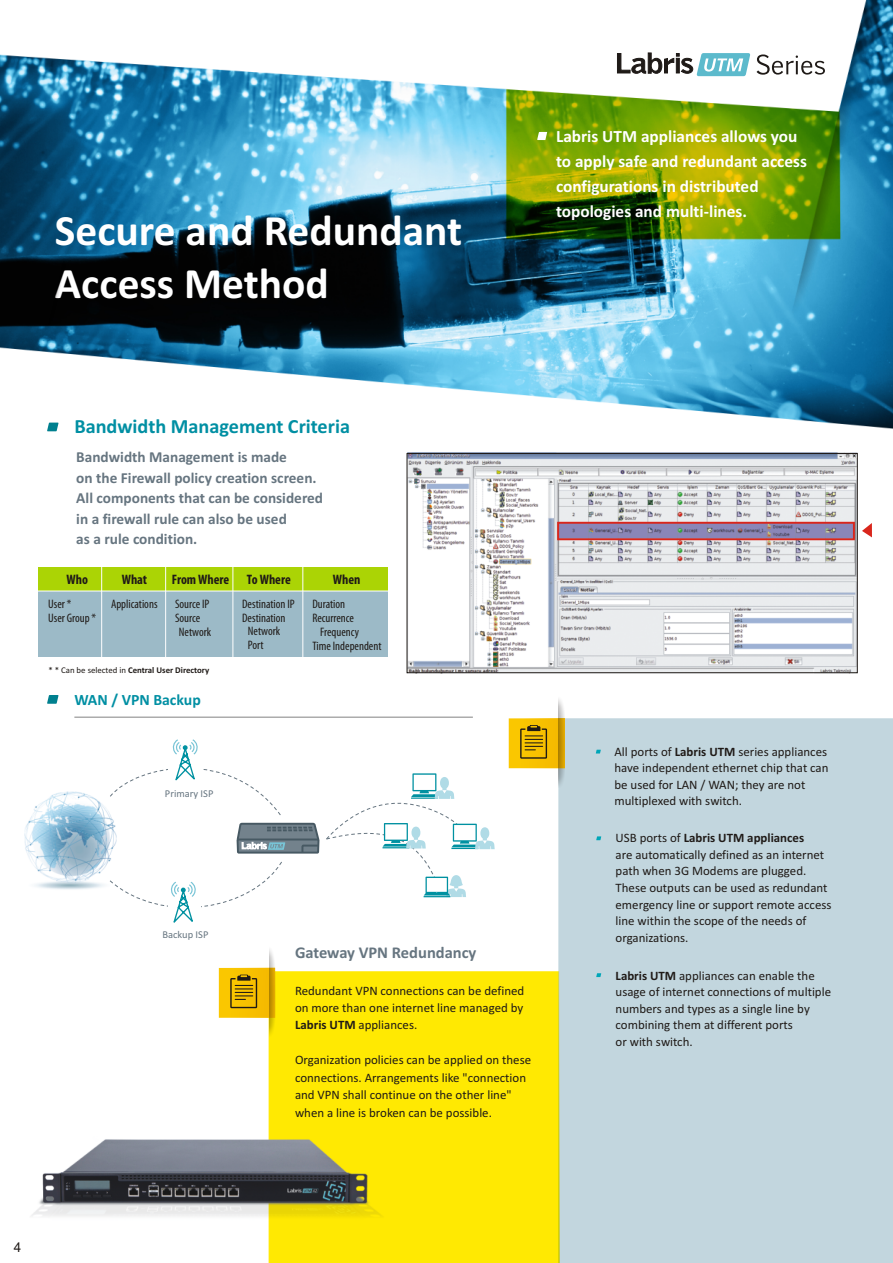
<style>
.page{position:relative;width:893px;height:1263px;background:#fff}
.page>*{position:absolute;margin:0;border:0;box-sizing:border-box;transform-origin:0 0}
.t1{font:700 43.5px/53.1px "Calibri";color:#fff}
.t2{font:700 20.25px "Calibri";color:#008fa3}
.t3{font:700 17.25px/25.2px "Calibri";color:#fff}
.t4{font:700 16.5px "Calibri";color:#667580}
.t5{font:700 15.75px "Calibri";color:#008fa3}
.t6{font:700 15.3px/20.5px "Calibri";color:#667580}
.t7{font:700 condensed 13.65px "Myriad Pro";color:#1f1a17}
.t8{font:13.5px "Arial";color:#1f1a17}
.t9{font:12.9px/16.5px "Calibri";color:#1f1a17}
.t10{font:condensed 12.3px/13.8px "Myriad Pro";color:#1f1a17}
.t11{font:10.5px "Calibri";color:#667580}
.t12{font:700 8.85px "Calibri";color:#1f1a17}
.s1{font-weight:400}
.s2{font-weight:700}
</style>
<div class="page">
<img style="left:31px;top:971px;width:527px;height:292px">
<img style="left:0;top:0;width:893px;height:517px">
<img style="left:409px;top:455px;width:447px;height:216px">
<div style="left:558px;top:718px;width:335px;height:545px;background:#c2d6de"></div>
<img style="left:25px;top:792px;width:84px;height:98px">
<div style="left:509px;top:718px;width:56px;height:50px;background:#f8c200"></div>
<div style="left:520px;top:728px;width:27px;height:31px;border:1px solid #1f1a17"></div>
<svg style="left:525px;top:725px;width:18px;height:25px"></svg>
<svg style="left:48px;top:256px;width:20px;height:71px"></svg>
<svg style="left:537px;top:132px;width:10px;height:8px"></svg>
<svg style="left:756px;top:54px;width:69px;height:21px"></svg>
<svg style="left:617px;top:52px;width:133px;height:24px"></svg>
<div style="left:219px;top:968px;width:56px;height:50px;background:#f8c100"></div>
<div style="left:269px;top:946px;width:6px;height:92px;background:#969494;opacity:.98"></div>
<div style="left:230px;top:978px;width:27px;height:30px;border:1px solid #1f1a17"></div>
<svg style="left:235px;top:974px;width:18px;height:26px"></svg>
<div style="left:558px;top:697px;width:7px;height:91px;background:#969494;opacity:.98"></div>
<svg style="left:596px;top:750px;width:5px;height:3px"></svg>
<svg style="left:596px;top:836px;width:5px;height:4px"></svg>
<svg style="left:596px;top:973px;width:5px;height:4px"></svg>
<hr style="left:74px;top:717px;width:399px;height:1px;background:#828282">
<svg style="left:109px;top:739px;width:386px;height:184px"></svg>
<svg style="left:47px;top:695px;width:11px;height:9px"></svg>
<div style="left:407px;top:453px;width:451px;height:220px;border:1px solid #1f1a17"></div>
<svg style="left:862px;top:523px;width:10px;height:14px"></svg>
<div style="left:557px;top:522px;width:298px;height:18px;border:2px solid #d9261c"></div>
<div style="left:38px;top:572px;width:350px;height:85px;background:#9cbac7"></div>
<div style="left:38px;top:567px;width:350px;height:24px;background:#abd405"></div>
<hr style="left:101px;top:566px;width:1px;height:92px;background:#fff">
<hr style="left:34px;top:591px;width:354px;height:1px;background:#fff">
<hr style="left:165px;top:566px;width:1px;height:92px;background:#fff">
<hr style="left:232px;top:566px;width:1px;height:92px;background:#fff">
<hr style="left:302px;top:566px;width:1px;height:92px;background:#fff">
<svg style="left:47px;top:423px;width:11px;height:8px"></svg>
<h1 class="t1" style="left:55px;top:209px;width:409px">Secure and Redundant<br>Access Method</h1>
<h3 class="t3" style="left:556px;top:125px;width:252px">Labris UTM appliances allows you to apply safe and redundant access configurations in distributed topologies and multi-lines.</h3>
<h2 class="t2" style="left:74px;top:421px;width:277px">Bandwidth Management Criteria</h2>
<p class="t6" style="left:76px;top:448px;width:248px">Bandwidth Management is made<br>on the Firewall policy creation screen.<br>All components that can be considered in a firewall rule can also be used<br>as a rule condition.</p>
<p class="t7" style="left:67px;top:572px;width:23px">Who</p>
<p class="t7" style="left:122px;top:571px;width:27px">What</p>
<p class="t7" style="left:172px;top:572px;width:59px">From Where</p>
<p class="t7" style="left:247px;top:571px;width:45px">To Where</p>
<p class="t7" style="left:333px;top:571px;width:29px">When</p>
<p class="t10" style="left:48px;top:597px;width:49px">User *<br>User Group *</p>
<p class="t10" style="left:111px;top:597px;width:48px">Applications</p>
<p class="t10" style="left:175px;top:597px;width:36px">Source IP</p>
<p class="t10" style="left:242px;top:597px;width:54px">Destination IP</p>
<p class="t10" style="left:242px;top:610px;width:45px">Destination</p>
<p class="t10" style="left:248px;top:624px;width:34px">Network</p>
<p class="t10" style="left:248px;top:638px;width:17px">Port</p>
<p class="t10" style="left:312px;top:597px;width:34px">Duration</p>
<p class="t10" style="left:312px;top:611px;width:43px">Recurrence</p>
<p class="t10" style="left:320px;top:625px;width:40px">Frequency</p>
<p class="t10" style="left:312px;top:638px;width:71px">Time Independent</p>
<p class="t10" style="left:175px;top:611px;width:27px">Source</p>
<p class="t10" style="left:179px;top:625px;width:34px">Network</p>
<p class="t12" style="left:48px;top:667px;width:162px"><span class="s1">* * Can be selected in</span> Central User Directory</p>
<p class="t5" style="left:74px;top:695px;width:128px">WAN / VPN Backup</p>
<p class="t11" style="left:165px;top:790px;width:50px">Primary ISP</p>
<p class="t11" style="left:162px;top:932px;width:48px">Backup ISP</p>
<p class="t4" style="left:295px;top:947px;width:183px">Gateway VPN Redundancy</p>
<p class="t9" style="left:295px;top:983px;width:231px;line-height:17.4px;text-align:justify">Redundant VPN connections can be defined on more than one internet line managed by <span class="s2">Labris UTM</span> appliances.</p>
<p class="t9" style="left:295px;top:1053px;width:238px;line-height:17.4px">Organization policies can be applied on these connections. Arrangements like "connection and VPN shall continue on the other line" when a line is broken can be possible.</p>
<p class="t9" style="left:614px;top:745px;width:216px">All ports of <span class="s2">Labris UTM</span> series appliances have independent ethernet chip that can be used for LAN / WAN; they are not multiplexed with switch.</p>
<p class="t9" style="left:615px;top:831px;width:217px">USB ports of <span class="s2">Labris UTM appliances<br></span>are automatically defined as an internet path when 3G Modems are plugged.<br>These outputs can be used as redundant emergency line or support remote access line within the scope of the needs of organizations.</p>
<p class="t9" style="left:615px;top:968px;width:217px"><span class="s2">Labris UTM</span> appliances can enable the usage of internet connections of multiple numbers and types as a single line by combining them at different ports<br>or with switch.</p>
<p class="t8" style="left:14px;top:1239px;width:9px">4</p>
</div>
